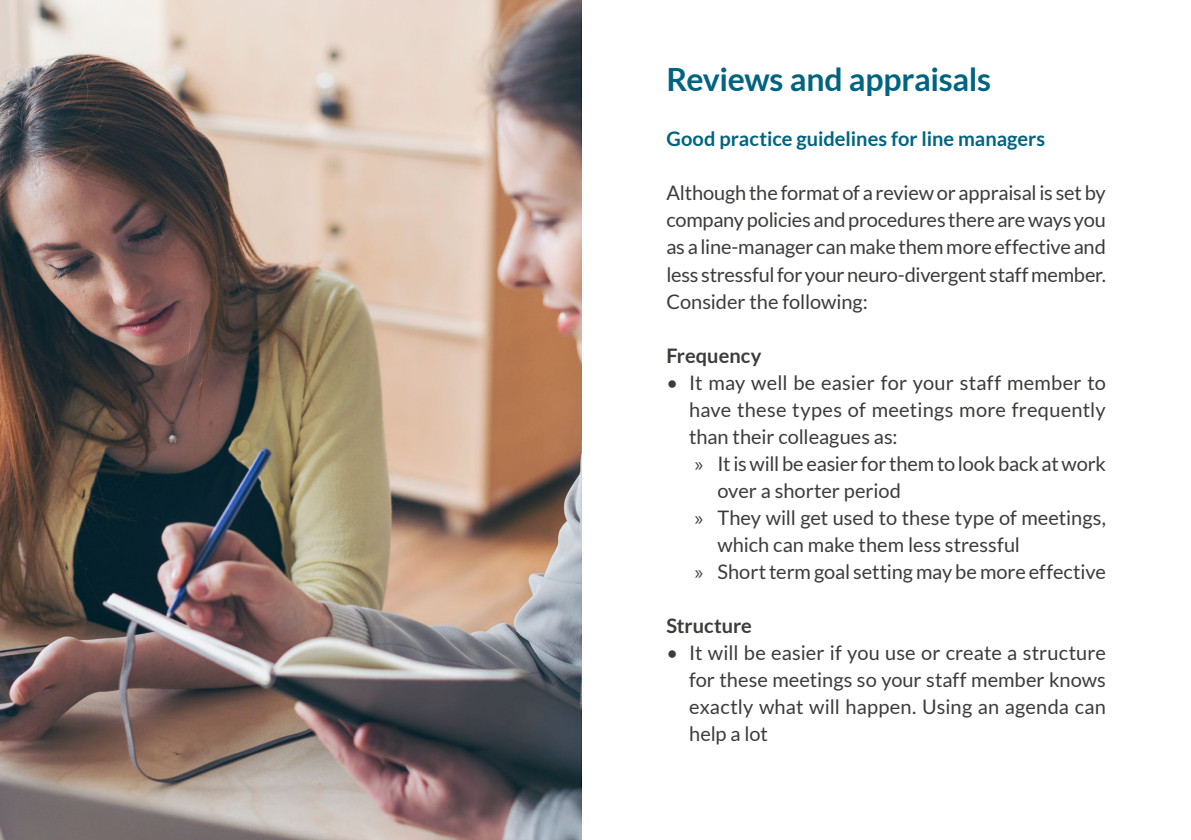
<style>
.page{position:relative;width:1191px;height:840px;background:#fff}
.page>*{position:absolute;margin:0;border:0;box-sizing:border-box;transform-origin:0 0}
.t1{font:700 32px "Lato";letter-spacing:-.01em;color:#006481}
.t2{font:20px/27px "Lato";color:#3c3c3b;text-align:justify}
.t3{font:700 20px "Lato";color:#006481}
.t4{font:700 20px "Lato";color:#3c3c3b}
.s1{font-family:"Myriad Pro"}
</style>
<div class="page">
<img style="left:0;top:0;width:581px;height:839px">
<h1 class="t1" style="left:666px;top:61px;width:326px">Reviews and appraisals</h1>
<p class="t3" style="left:666px;top:127px;width:380px">Good practice guidelines for line managers</p>
<p class="t2" style="left:666px;top:179px;width:441px">Although the format of a review or appraisal is set by company policies and procedures there are ways you as a line-manager can make them more effective and less stressful for your neuro-divergent staff member.<br>Consider the following:</p>
<p class="t4" style="left:666px;top:343px;width:97px">Frequency</p>
<p class="t2" style="left:666px;top:368px;width:441px">• It may well be easier for your staff member to</p>
<p class="t2" style="left:689px;top:395px;width:418px">have these types of meetings more frequently</p>
<p class="t2" style="left:689px;top:422px;width:210px">than their colleagues as:</p>
<p class="t2" style="left:694px;top:449px;width:413px"><span class="s1">»</span> It is will be easier for them to look back at work</p>
<p class="t2" style="left:717px;top:476px;width:185px">over a shorter period</p>
<p class="t2" style="left:694px;top:503px;width:413px"><span class="s1">»</span> They will get used to these type of meetings,</p>
<p class="t2" style="left:717px;top:530px;width:304px">which can make them less stressful</p>
<p class="t2" style="left:694px;top:557px;width:413px"><span class="s1">»</span> Short term goal setting may be more effective</p>
<p class="t4" style="left:666px;top:613px;width:87px">Structure</p>
<p class="t2" style="left:689px;top:638px;width:418px;text-indent:-23px">• It will be easier if you use or create a structure for these meetings so your staff member knows exactly what will happen. Using an agenda can help a lot</p>
</div>
